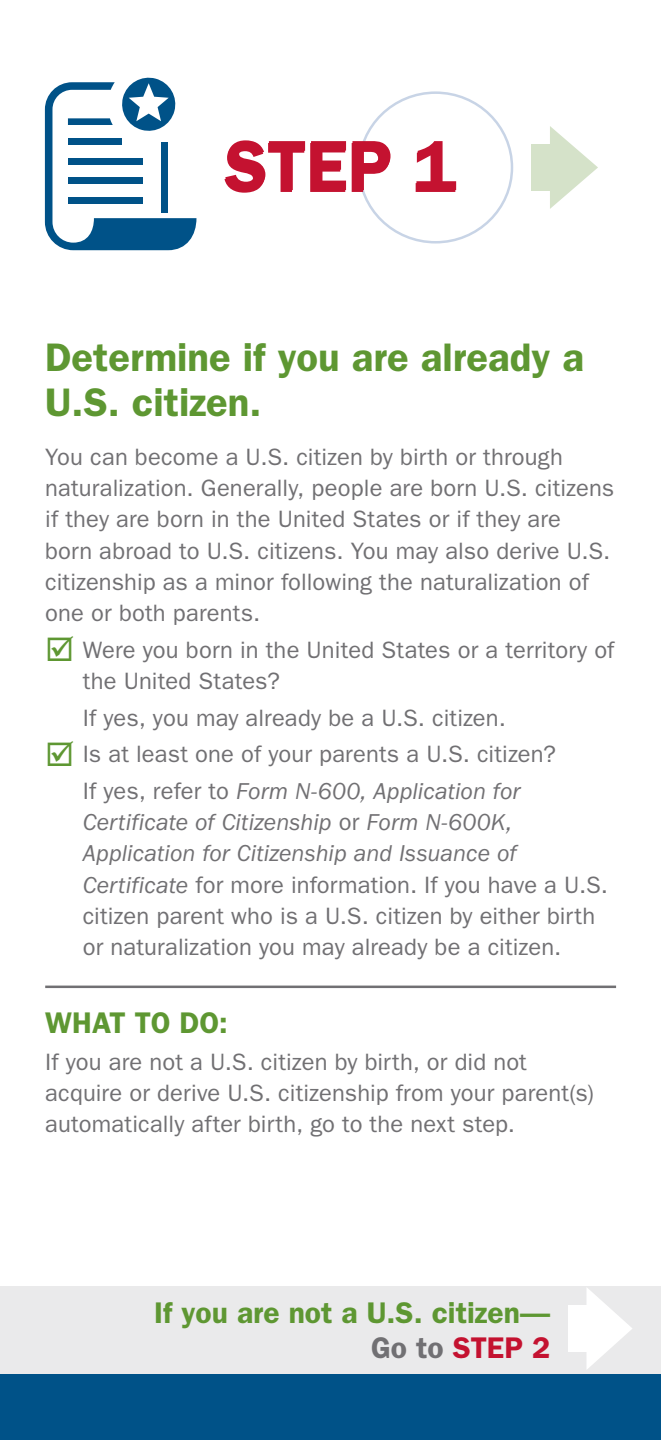
<style>
.page{position:relative;width:661px;height:1440px;background:#fff}
.page>*{position:absolute;margin:0;border:0;box-sizing:border-box;transform-origin:0 0}
.Subtitles{font:600 40px/45px "ITC Franklin Gothic Std";color:#5e9732}
.Proceed{font:600 30px/35px "ITC Franklin Gothic Std";color:#5e9732;text-align:right}
.subtitle{font:600 30px "ITC Franklin Gothic Std";color:#5e9732}
.explanation_text{font:23.75px/31.2px "ITC Franklin Gothic Std";letter-spacing:.005em;color:#717073}
.bullets{font:23.75px/31.2px "ITC Franklin Gothic Std";letter-spacing:.005em;color:#717073}
.checkbox{font:23.75px/31.2px "ITC Franklin Gothic Std";letter-spacing:.005em;color:#717073}
.s1{font-style:italic}
.s2{color:#717073}
.s3{color:#c41230}
</style>
<div class="page">
<div style="left:0;top:1286px;width:660px;height:154px;background:#eaeaeb"></div>
<div style="left:0;top:1374px;width:660px;height:66px;background:#005288"></div>
<hr style="left:45px;top:986px;width:570px;height:2px;background:#717073">
<svg style="left:45px;top:78px;width:151px;height:172px"></svg>
<div style="left:68px;top:138px;width:54px;height:7px;background:#005288"></div>
<div style="left:68px;top:158px;width:74px;height:6px;background:#005288"></div>
<div style="left:162px;top:142px;width:6px;height:71px;background:#005288"></div>
<div style="left:68px;top:197px;width:74px;height:7px;background:#005288"></div>
<svg style="left:224px;top:140px;width:232px;height:53px"></svg>
<div style="left:530px;top:144px;width:39px;height:47px;background:#d5e2c9"></div>
<svg style="left:550px;top:126px;width:47px;height:83px"></svg>
<div style="left:568px;top:1305px;width:37px;height:47px;background:#fff"></div>
<svg style="left:587px;top:1288px;width:45px;height:81px"></svg>
<p class="Subtitles" style="left:45px;top:334px;width:540px">Determine if you are already a<br>U.S. citizen.</p>
<p class="explanation_text" style="left:45px;top:441px;width:570px">You can become a U.S. citizen by birth or through naturalization. Generally, people are born U.S. citizens if they are born in the United States or if they are<br>born abroad to U.S. citizens. You may also derive U.S. citizenship as a minor following the naturalization of one or both parents.</p>
<p class="checkbox" style="left:83px;top:634px;width:532px">Were you born in the United States or a territory of the United States?</p>
<p class="bullets" style="left:83px;top:702px;width:424px">If yes, you may already be a U.S. citizen.</p>
<p class="checkbox" style="left:83px;top:739px;width:474px">Is at least one of your parents a U.S. citizen?</p>
<p class="bullets" style="left:83px;top:775px;width:526px">If yes, refer to <span class="s1">Form N-600, Application for Certificate of Citizenship</span> or <span class="s1">Form N-600K, Application for Citizenship and Issuance of Certificate</span> for more information. If you have a U.S. citizen parent who is a U.S. citizen by either birth or naturalization you may already be a citizen.</p>
<p class="subtitle" style="left:45px;top:1005px;width:184px">WHAT TO DO:</p>
<p class="explanation_text" style="left:45px;top:1046px;width:550px">If you are not a U.S. citizen by birth, or did not acquire or derive U.S. citizenship from your parent(s) automatically after birth, go to the next step.</p>
<p class="Proceed" style="left:154px;top:1295px;width:397px">If you are not a U.S. citizen—<br><span class="s2">Go to</span> <span class="s3">STEP 2</span></p>
</div>
